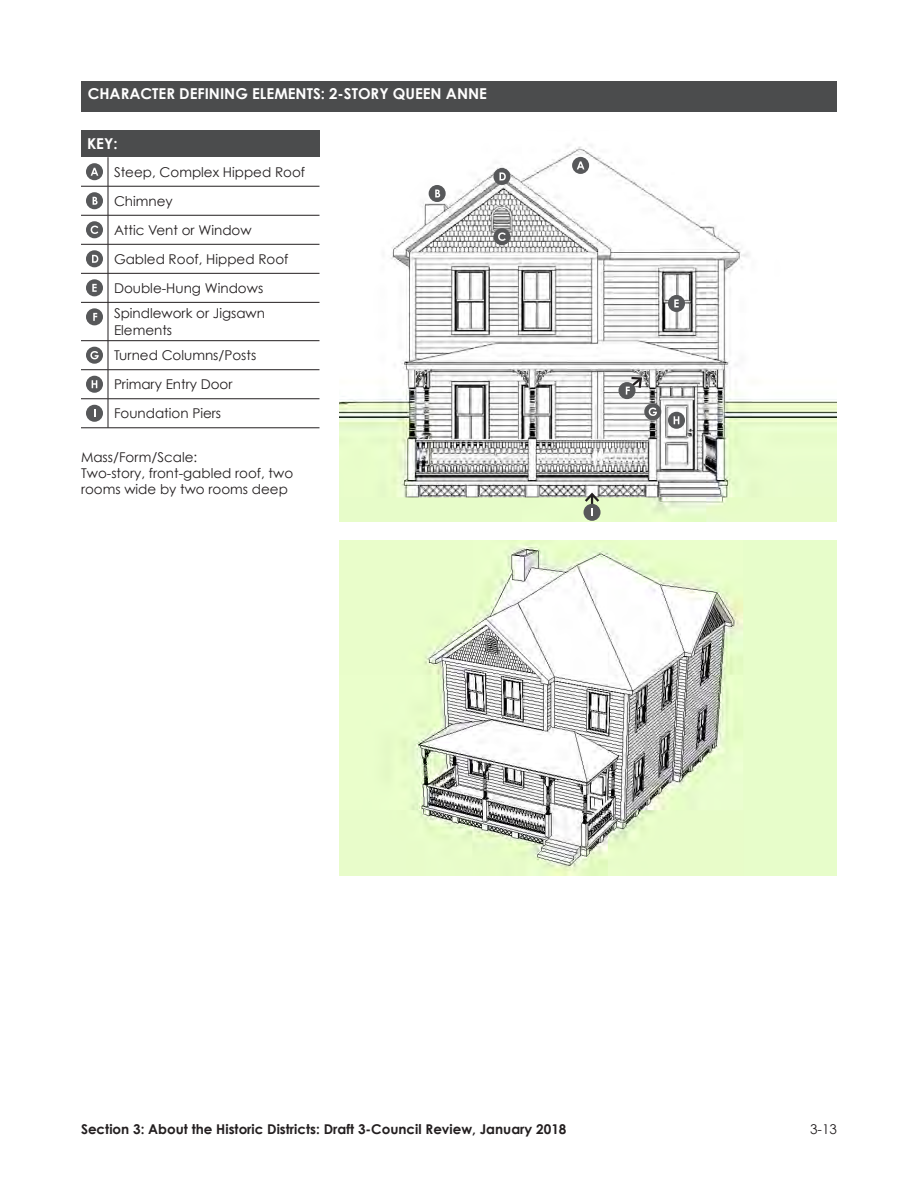
<style>
.page{position:relative;width:918px;height:1188px;background:#fff}
.page>*{position:absolute;margin:0;border:0;box-sizing:border-box;transform-origin:0 0}
.Sidebar_Title{font:700 15px "Century Gothic";color:#fff}
.Sidebar_Text{font:13.5px/16.2px "Century Gothic";color:#231f20}
.t1{font:700 13.5px "Century Gothic";color:#231f20}
</style>
<div class="page">
<div style="left:81px;top:81px;width:756px;height:30px;background:#4b4c4d"></div>
<img style="left:339px;top:145px;width:498px;height:377px">
<div style="left:644px;top:403px;width:17px;height:17px;background:#57585a;border-radius:50%"></div>
<svg style="left:649px;top:408px;width:8px;height:8px"></svg>
<svg style="left:668px;top:412px;width:17px;height:17px"></svg>
<svg style="left:674px;top:416px;width:5px;height:8px"></svg>
<div style="left:668px;top:295px;width:17px;height:17px;background:#57585a;border-radius:50%"></div>
<svg style="left:674px;top:299px;width:5px;height:8px"></svg>
<div style="left:493px;top:168px;width:17px;height:17px;background:#57585a;border-radius:50%"></div>
<svg style="left:499px;top:172px;width:7px;height:8px"></svg>
<div style="left:572px;top:157px;width:17px;height:17px;background:#57585a;border-radius:50%"></div>
<svg style="left:577px;top:161px;width:7px;height:8px"></svg>
<div style="left:429px;top:185px;width:17px;height:17px;background:#57585a;border-radius:50%"></div>
<svg style="left:435px;top:190px;width:5px;height:7px"></svg>
<div style="left:493px;top:228px;width:17px;height:17px;background:#57585a;border-radius:50%"></div>
<svg style="left:498px;top:233px;width:8px;height:8px"></svg>
<svg style="left:618px;top:375px;width:26px;height:23px"></svg>
<div style="left:584px;top:504px;width:17px;height:17px;background:#57585a;border-radius:50%"></div>
<svg style="left:583px;top:491px;width:19px;height:25px"></svg>
<img style="left:339px;top:541px;width:498px;height:335px">
<div style="left:81px;top:130px;width:239px;height:27px;background:#4b4c4d"></div>
<svg style="left:86px;top:185px;width:234px;height:243px"></svg>
<hr style="left:108px;top:186px;width:212px;height:1px;background:#231f20">
<hr style="left:108px;top:215px;width:212px;height:1px;background:#231f20">
<hr style="left:108px;top:244px;width:212px;height:1px;background:#231f20">
<hr style="left:108px;top:273px;width:212px;height:1px;background:#231f20">
<hr style="left:108px;top:302px;width:212px;height:1px;background:#231f20">
<hr style="left:108px;top:303px;width:1px;height:37px;background:#231f20">
<hr style="left:108px;top:340px;width:212px;height:1px;background:#231f20">
<hr style="left:108px;top:369px;width:212px;height:1px;background:#231f20">
<hr style="left:108px;top:428px;width:212px;height:1px;background:#231f20">
<hr style="left:108px;top:398px;width:212px;height:1px;background:#231f20">
<svg style="left:81px;top:157px;width:28px;height:146px"></svg>
<div style="left:86px;top:308px;width:17px;height:17px;background:#57585a;border-radius:50%"></div>
<svg style="left:93px;top:313px;width:4px;height:8px"></svg>
<svg style="left:81px;top:340px;width:28px;height:89px"></svg>
<p class="Sidebar_Title" style="left:88px;top:84px;width:401px">CHARACTER DEFINING ELEMENTS: 2-STORY QUEEN ANNE</p>
<p class="Sidebar_Title" style="left:87px;top:134px;width:32px">KEY:</p>
<p class="Sidebar_Text" style="left:114px;top:164px;width:193px">Steep, Complex Hipped Roof</p>
<p class="Sidebar_Text" style="left:114px;top:193px;width:60px">Chimney</p>
<p class="Sidebar_Text" style="left:114px;top:222px;width:139px">Attic Vent or Window</p>
<p class="Sidebar_Text" style="left:114px;top:251px;width:176px">Gabled Roof, Hipped Roof</p>
<p class="Sidebar_Text" style="left:114px;top:280px;width:151px">Double-Hung Windows</p>
<p class="Sidebar_Text" style="left:114px;top:305px;width:153px">Spindlework or Jigsawn</p>
<p class="Sidebar_Text" style="left:114px;top:322px;width:60px">Elements</p>
<p class="Sidebar_Text" style="left:114px;top:347px;width:144px">Turned Columns/Posts</p>
<p class="Sidebar_Text" style="left:114px;top:376px;width:120px">Primary Entry Door</p>
<p class="Sidebar_Text" style="left:114px;top:405px;width:109px">Foundation Piers</p>
<p class="Sidebar_Text" style="left:81px;top:448px;width:118px">Mass/Form/Scale:</p>
<p class="Sidebar_Text" style="left:81px;top:465px;width:214px">Two-story, front-gabled roof, two rooms wide by two rooms deep</p>
<p class="t1" style="left:81px;top:1120px;width:487px">Section 3: About the Historic Districts: Draft 3-Council Review, January 2018</p>
<p class="Sidebar_Text" style="left:810px;top:1121px;width:28px">3-13</p>
</div>
